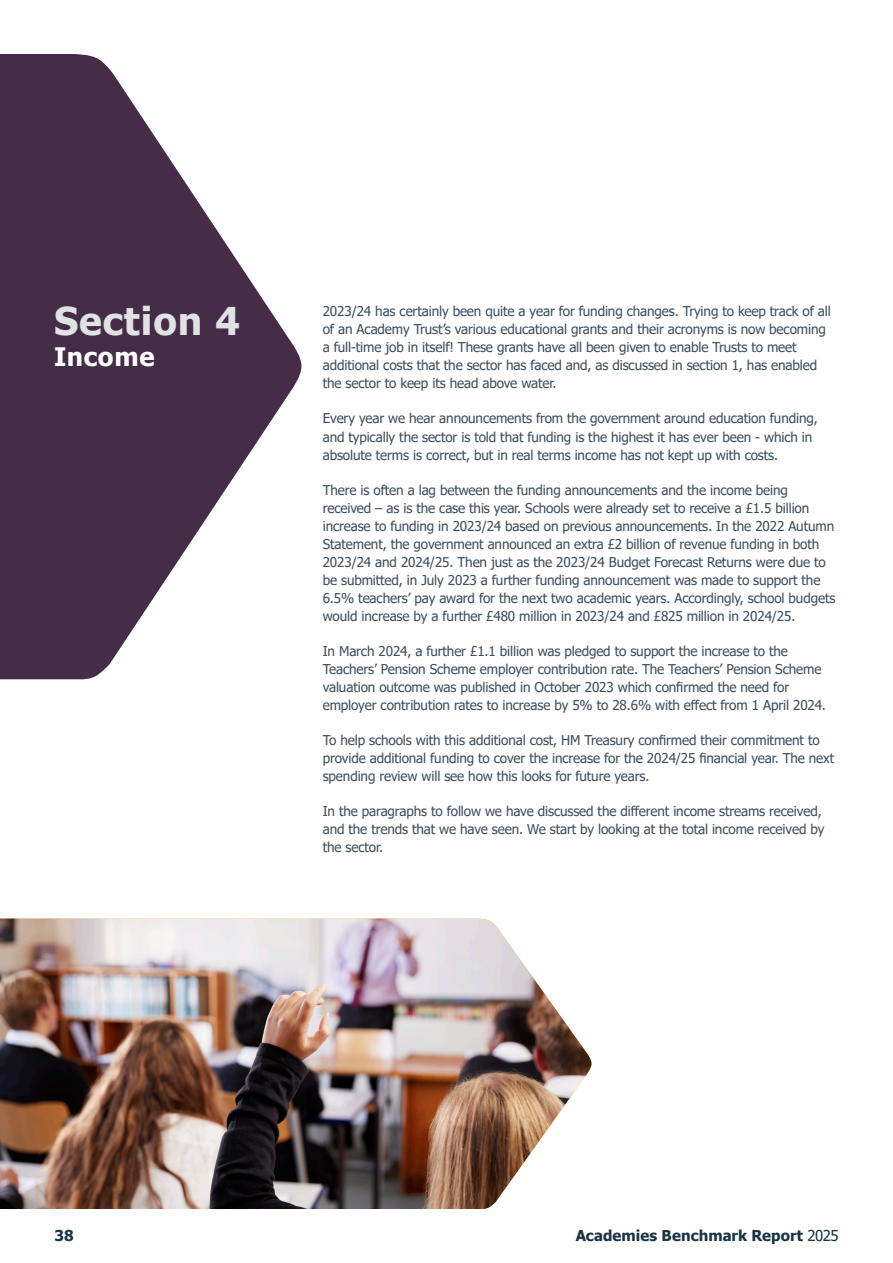
<style>
.page{position:relative;width:893px;height:1263px;background:#fff}
.page>*{position:absolute;margin:0;border:0;box-sizing:border-box;transform-origin:0 0}
.Heading_Style_1{font:700 38.25px "Tahoma";letter-spacing:.025em;color:#e0e3e4}
.Heading_Style_1-2{font:700 25.5px "Tahoma";letter-spacing:.025em;color:#fff}
.t1{font:700 15px "Tahoma";color:#193544}
.Body_Text{font:13.5px/18px "Tahoma";letter-spacing:-.01em;color:#3e4e5c}
.s1{font-weight:400}
</style>
<div class="page">
<svg style="left:0;top:54px;width:301px;height:626px;fill:#452d48"></svg>
<img style="left:0;top:918px;width:591px;height:291px">
<p class="Heading_Style_1" style="left:54px;top:295px;width:187px">Section 4</p>
<p class="Heading_Style_1-2" style="left:54px;top:339px;width:102px">Income</p>
<p class="Body_Text" style="left:323px;top:303px;width:510px">2023/24 has certainly been quite a year for funding changes. Trying to keep track of all of an Academy Trust’s various educational grants and their acronyms is now becoming a full-time job in itself! These grants have all been given to enable Trusts to meet additional costs that the sector has faced and, as discussed in section 1, has enabled the sector to keep its head above water.</p>
<p class="Body_Text" style="left:323px;top:410px;width:497px">Every year we hear announcements from the government around education funding, and typically the sector is told that funding is the highest it has ever been - which in absolute terms is correct, but in real terms income has not kept up with costs.</p>
<p class="Body_Text" style="left:323px;top:481px;width:514px">There is often a lag between the funding announcements and the income being received – as is the case this year. Schools were already set to receive a £1.5 billion increase to funding in 2023/24 based on previous announcements. In the 2022 Autumn Statement, the government announced an extra £2 billion of revenue funding in both 2023/24 and 2024/25. Then just as the 2023/24 Budget Forecast Returns were due to be submitted, in July 2023 a further funding announcement was made to support the 6.5% teachers’ pay award for the next two academic years. Accordingly, school budgets would increase by a further £480 million in 2023/24 and £825 million in 2024/25.</p>
<p class="Body_Text" style="left:323px;top:642px;width:505px">In March 2024, a further £1.1 billion was pledged to support the increase to the Teachers’ Pension Scheme employer contribution rate. The Teachers’ Pension Scheme valuation outcome was published in October 2023 which confirmed the need for employer contribution rates to increase by 5% to 28.6% with effect from 1 April 2024.</p>
<p class="Body_Text" style="left:323px;top:731px;width:513px">To help schools with this additional cost, HM Treasury confirmed their commitment to provide additional funding to cover the increase for the 2024/25 financial year. The next spending review will see how this looks for future years.</p>
<p class="Body_Text" style="left:323px;top:802px;width:503px">In the paragraphs to follow we have discussed the different income streams received, and the trends that we have seen. We start by looking at the total income received by the sector.</p>
<p class="t1" style="left:55px;top:1225px;width:21px">38</p>
<p class="t1" style="left:576px;top:1225px;width:265px">Academies Benchmark Report <span class="s1">2025</span></p>
</div>
